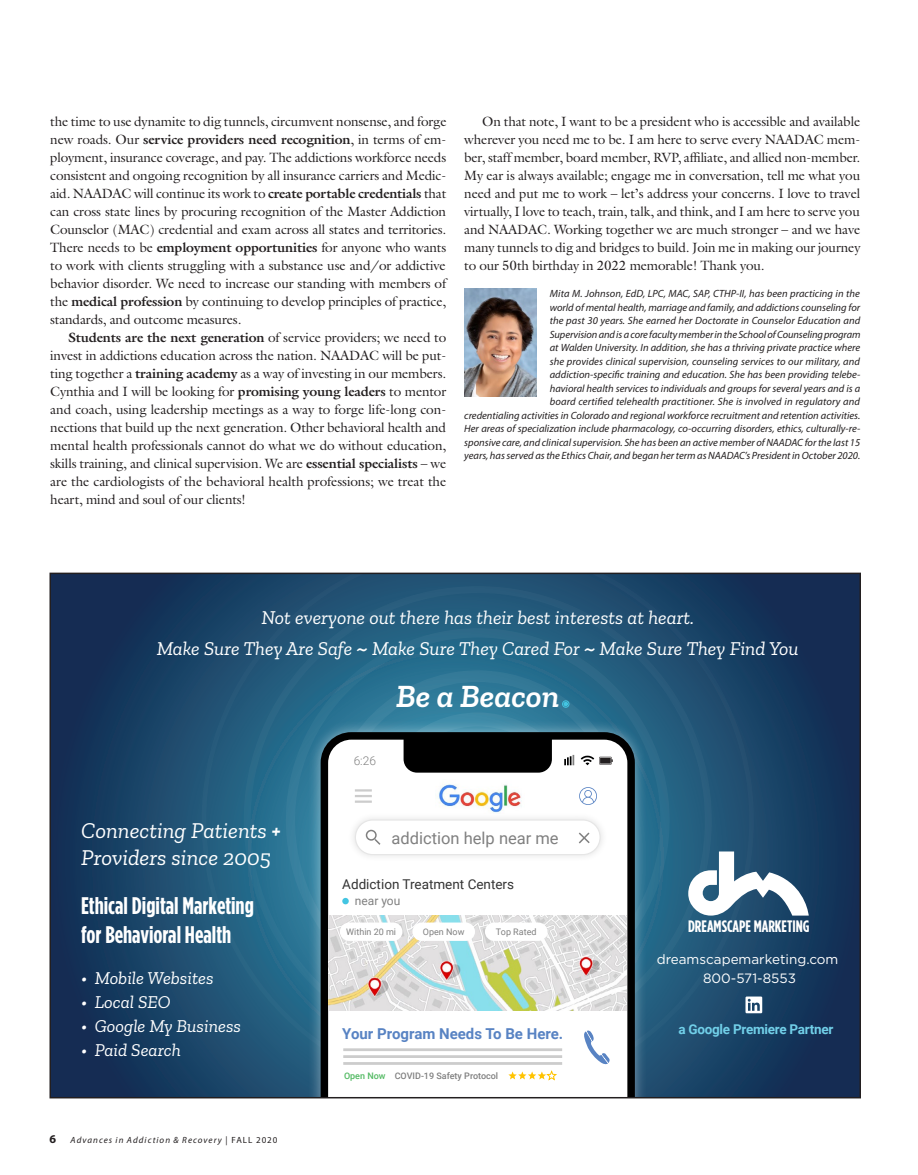
<style>
.page{position:relative;width:918px;height:1175px;background:#fff}
.page>*{position:absolute;margin:0;border:0;box-sizing:border-box;transform-origin:0 0}
.t1{font:italic 600 33px "Zilla Slab";color:#fff}
.t2{font:700 24px/28.8px "Gotham Condensed";color:#fff}
.t3{font:italic 22.5px/27px "Zilla Slab";color:#fff}
.t4{font:italic 19.5px/31.5px "Zilla Slab";color:#fff;text-align:center}
.t5{font:italic 18px "Zilla Slab";color:#fff}
.t6{font:700 16.65px "Gotham Condensed";color:#fff}
.t7{font:16.5px "Roboto";color:#808080}
.t8{font:700 15px "Roboto";color:#5883c3}
.BODYTEXT9_12{font:13.5px/18px "Galliard";letter-spacing:-.01em;color:#231f20;text-align:justify}
.t9{font:13.5px/19.5px "Gotham";color:#fff;text-align:center}
.t10{font:13.5px "Roboto";color:#333}
.t11{font:700 13.5px "Roboto";letter-spacing:-.02em;color:#71cfe8}
.t12{font:12px "Roboto";color:#808080}
.t13{font:300 12px "Roboto";color:#808080}
.AuthorBiography{font:italic 10.5px/13.5px "Myriad Pro";color:#231f20;text-align:right}
.t14{font:italic 9px "Myriad Pro";letter-spacing:.115em;color:#231f20}
.t15{font:500 9px "Roboto";color:#808080}
.t16{font:9px "Roboto";color:#808080}
.s1{font-weight:700}
.s2{font-weight:600}
.s3{font-weight:700;font-style:normal;font-size:12px}
.s4{font-style:normal}
.s5{color:#53ba63}
</style>
<div class="page">
<img style="left:464px;top:288px;width:72px;height:108px">
<svg style="left:53px;top:575px;width:805px;height:520px;background:#16385d"></svg>
<svg style="left:202px;top:575px;width:552px;height:520px;background:#235b7c"></svg>
<div style="left:308px;top:719px;width:339px;height:378px;background:#fff;opacity:.43"></div>
<svg style="left:321px;top:732px;width:314px;height:363px"></svg>
<div style="left:404px;top:738px;width:148px;height:34px;background:#000"></div>
<img style="left:436px;top:779px;width:89px;height:32px">
<div style="left:348px;top:811px;width:260px;height:52px;background:#fbfbfb"></div>
<div style="left:355px;top:820px;width:245px;height:34px;background:#fff;border-radius:17px"></div>
<div style="left:355px;top:819px;width:246px;height:36px;border:1px solid #e6e6e6;border-radius:17px"></div>
<div style="left:366px;top:829px;width:11px;height:11px;border:2px solid #808080;border-radius:50%"></div>
<svg style="left:373px;top:837px;width:8px;height:8px"></svg>
<svg style="left:579px;top:832px;width:11px;height:12px"></svg>
<div style="left:342px;top:898px;width:7px;height:6px;background:#43c5e2;border-radius:50%"></div>
<img style="left:328px;top:915px;width:299px;height:95px">
<div style="left:340px;top:922px;width:62px;height:18px;background:#fff;border-radius:9px"></div>
<div style="left:412px;top:922px;width:63px;height:18px;background:#fff;border-radius:9px"></div>
<div style="left:485px;top:922px;width:63px;height:18px;background:#fff;border-radius:9px"></div>
<hr style="left:343px;top:1048px;width:219px;height:3px;background:#ccc">
<hr style="left:343px;top:1055px;width:219px;height:3px;background:#ccc">
<hr style="left:343px;top:1062px;width:219px;height:2px;background:#ccc">
<svg style="left:583px;top:1029px;width:28px;height:36px"></svg>
<div style="left:562px;top:700px;width:7px;height:7px;border:1px solid #43c5e2;border-radius:50%"></div>
<svg style="left:688px;top:851px;width:121px;height:64px"></svg>
<svg style="left:746px;top:996px;width:16px;height:17px"></svg>
<svg style="left:579px;top:787px;width:18px;height:18px"></svg>
<svg style="left:508px;top:1070px;width:49px;height:10px"></svg>
<svg style="left:355px;top:789px;width:17px;height:13px"></svg>
<svg style="left:564px;top:755px;width:10px;height:10px"></svg>
<svg style="left:581px;top:755px;width:32px;height:10px"></svg>
<div style="left:600px;top:757px;width:11px;height:6px;background:#231f20"></div>
<p class="BODYTEXT9_12" style="left:50px;top:112px;width:398px">the time to use dynamite to dig tunnels, circumvent nonsense, and forge new roads. Our <span class="s1">service providers need recognition</span>, in terms of em&shy;ployment, insurance coverage, and pay. The addictions workforce needs consistent and ongoing recognition by all insurance carriers and Medic&shy;aid. NAADAC will continue its work to <span class="s1">create portable credentials</span> that can cross state lines by procuring recognition of the Master Addiction Counselor (MAC) credential and exam across all states and territories.<br>There needs to be <span class="s1">employment opportunities</span> for anyone who wants to work with clients struggling with a substance use and/or addictive behavior disorder. We need to increase our standing with members of the <span class="s1">medical profession</span> by continuing to develop principles of practice, standards, and outcome measures.</p>
<p class="BODYTEXT9_12" style="left:50px;top:328px;width:398px;text-indent:18px"><span class="s1">Students are the next generation</span> of service providers; we need to invest in addictions education across the nation. NAADAC will be put&shy;ting together a <span class="s1">training academy</span> as a way of investing in our members.<br>Cynthia and I will be looking for <span class="s1">promising young leaders</span> to mentor and coach, using leadership meetings as a way to forge life-long con&shy;nections that build up the next generation. Other behavioral health and mental health professionals cannot do what we do without education, skills training, and clinical supervision. We are <span class="s1">essential specialists</span> – we are the cardiologists of the behavioral health professions; we treat the heart, mind and soul of our clients!</p>
<p class="BODYTEXT9_12" style="left:464px;top:112px;width:398px;text-indent:18px">On that note, I want to be a president who is accessible and available wherever you need me to be. I am here to serve every NAADAC mem&shy;ber, staff member, board member, RVP, affiliate, and allied non-member.<br>My ear is always available; engage me in conversation, tell me what you need and put me to work – let’s address your concerns. I love to travel virtually, I love to teach, train, talk, and think, and I am here to serve you and NAADAC. Working together we are much stronger – and we have many tunnels to dig and bridges to build. Join me in making our journey to our 50th birthday in 2022 memorable! Thank you.</p>
<p class="AuthorBiography" style="left:464px;top:287px;width:398px">Mita M. Johnson, EdD, LPC, MAC, SAP, CTHP-II, has been practicing in the<br>world of mental health, marriage and family, and addictions counseling for<br>the past 30 years. She earned her Doctorate in Counselor Education and<br>Supervision and is a core faculty member in the School of Counseling program<br>at Walden University. In addition, she has a thriving private practice where<br>she provides clinical supervision, counseling services to our military, and<br>addiction-specific training and education. She has been providing telebe-<br>havioral health services to individuals and groups for several years and is a<br>board certified telehealth practitioner. She is involved in regulatory and<br>credentialing activities in Colorado and regional workforce recruitment and retention activities.<br>Her areas of specialization include pharmacology, co-occurring disorders, ethics, culturally-re&shy;sponsive care, and clinical supervision. She has been an active member of NAADAC for the last 15 years, has served as the Ethics Chair, and began her term as NAADAC’s President in October 2020.</p>
<h3 class="t4" style="left:157px;top:601px;width:644px">Not everyone out there has their best interests at heart.<br>Make Sure They Are Safe <span class="s2">~</span> Make Sure They Cared For <span class="s2">~</span> Make Sure They Find You</h3>
<h1 class="t1" style="left:396px;top:677px;width:165px">Be a Beacon</h1>
<h3 class="t3" style="left:81px;top:817px;width:201px">Connecting Patients <span class="s1">+<br></span>Providers since 2005</h3>
<h2 class="t2" style="left:81px;top:890px;width:174px">Ethical Digital Marketing for Behavioral Health</h2>
<h3 class="t5" style="left:81px;top:968px;width:134px">• Mobile Websites</h3>
<h3 class="t5" style="left:81px;top:992px;width:91px">• Local SEO</h3>
<h3 class="t5" style="left:81px;top:1016px;width:161px">• Google My Business</h3>
<h3 class="t5" style="left:81px;top:1040px;width:101px">• Paid Search</h3>
<p class="t14" style="left:50px;top:1134px;width:229px"><span class="s3">6</span> Advances in Addiction &amp; Recovery <span class="s4">| FALL 2020</span></p>
<p class="t13" style="left:354px;top:752px;width:24px">6:26</p>
<p class="t7" style="left:392px;top:826px;width:169px">addiction help near me</p>
<p class="t10" style="left:342px;top:875px;width:173px">Addiction Treatment Centers</p>
<p class="t12" style="left:355px;top:892px;width:47px">near you</p>
<p class="t16" style="left:346px;top:925px;width:51px">Within 20 mi</p>
<p class="t16" style="left:423px;top:925px;width:43px">Open Now</p>
<p class="t16" style="left:496px;top:925px;width:42px">Top Rated</p>
<p class="t8" style="left:342px;top:1023px;width:222px">Your Program Needs To Be Here.</p>
<p class="t15" style="left:344px;top:1069px;width:156px"><span class="s5">Open Now</span> COVID-19 Safety Protocol</p>
<p class="t6" style="left:688px;top:916px;width:123px">DREAMSCAPE MARKETING</p>
<p class="t9" style="left:657px;top:948px;width:183px">dreamscapemarketing.com<br>800-571-8553</p>
<p class="t11" style="left:679px;top:1019px;width:156px">a Google Premiere Partner</p>
</div>
